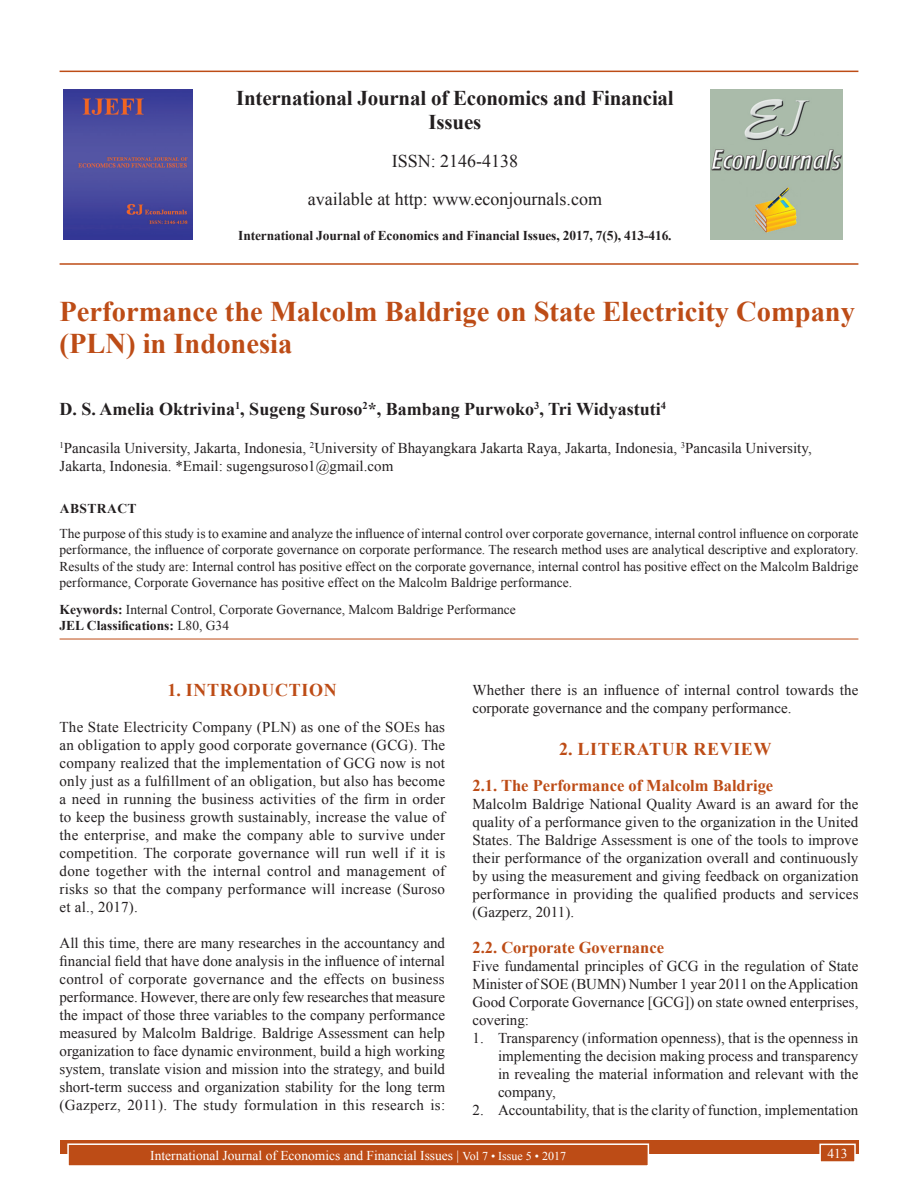
<style>
.page{position:relative;width:918px;height:1188px;background:#fff}
.page>*{position:absolute;margin:0;border:0;box-sizing:border-box;transform-origin:0 0}
.AT{font:700 28.5px/31.5px "Times New Roman";color:#bd4c16}
.Issue_details{font:700 21px/24px "Times New Roman";letter-spacing:-.01em;color:#231f20;text-align:center}
.AU{font:700 18px "Times New Roman";color:#231f20}
.Issue_details-2{font:18px "Times New Roman";color:#231f20}
.t1{font:700 18px "Times New Roman";letter-spacing:.035em;color:#bd4c16}
.t2{font:700 16.5px "Times New Roman";color:#bd4c16}
.TX{font:15px/18px "Times New Roman";letter-spacing:.01em;color:#231f20;text-align:justify}
.L{font:15px/18px "Times New Roman";color:#231f20;text-align:justify}
.TX_No_After_Space{font:15px/18px "Times New Roman";color:#231f20;text-align:justify}
.AFF{font:15px/18px "Times New Roman";color:#231f20}
.ABS{font:13.5px/16.5px "Times New Roman";color:#231f20;text-align:justify}
.KWD{font:13.5px/16.2px "Times New Roman";color:#231f20}
.Folio{font:13.5px "Times New Roman";color:#fff}
.Issue_details-3{font:700 13.5px "Times New Roman";letter-spacing:-.01em;color:#231f20}
.ABSH{font:700 13.5px "Times New Roman";letter-spacing:.035em;color:#231f20}
.s1{font-weight:700}
.s2{font-size:12px}
</style>
<div class="page">
<hr style="left:60px;top:71px;width:798px;height:1px;background:#bd4c16">
<hr style="left:60px;top:263px;width:798px;height:2px;background:#bd4c16">
<img style="left:64px;top:89px;width:129px;height:151px">
<img style="left:711px;top:89px;width:132px;height:150px">
<div style="left:60px;top:1140px;width:798px;height:13px;background:#bd4c16"></div>
<div style="left:68px;top:1144px;width:580px;height:22px;background:#bd4c16"></div>
<div style="left:67px;top:1143px;width:582px;height:24px;border:2px solid #fff"></div>
<div style="left:820px;top:1144px;width:35px;height:18px;background:#bd4c16"></div>
<div style="left:819px;top:1144px;width:37px;height:19px;border:2px solid #fff"></div>
<hr style="left:60px;top:639px;width:798px;height:1px;background:#bd4c16">
<p class="Issue_details" style="left:236px;top:85px;width:439px">International Journal of Economics and Financial<br>Issues</p>
<p class="Issue_details-2" style="left:392px;top:148px;width:128px">ISSN: 2146-4138</p>
<p class="Issue_details-2" style="left:308px;top:186px;width:296px">available at http: www.econjournals.com</p>
<p class="Issue_details-3" style="left:238px;top:226px;width:435px">International Journal of Economics and Financial Issues, 2017, 7(5), 413-416.</p>
<p class="AT" style="left:60px;top:295px;width:797px">Performance the Malcolm Baldrige on State Electricity Company (PLN) in Indonesia</p>
<p class="AU" style="left:60px;top:396px;width:608px">D. S. Amelia Oktrivina<sup>1</sup>, Sugeng Suroso<sup>2</sup>*, Bambang Purwoko<sup>3</sup>, Tri Widyastuti<sup>4</sup></p>
<p class="AFF" style="left:60px;top:438px;width:754px"><sup>1</sup>Pancasila University, Jakarta, Indonesia, <sup>2</sup>University of Bhayangkara Jakarta Raya, Jakarta, Indonesia, <sup>3</sup>Pancasila University,<br>Jakarta, Indonesia. *Email: sugengsuroso1@gmail.com</p>
<p class="ABSH" style="left:60px;top:498px;width:78px">ABSTRACT</p>
<p class="ABS" style="left:60px;top:525px;width:800px">The purpose of this study is to examine and analyze the influence of internal control over corporate governance, internal control influence on corporate performance, the influence of corporate governance on corporate performance. The research method uses are analytical descriptive and exploratory.<br>Results of the study are: Internal control has positive effect on the corporate governance, internal control has positive effect on the Malcolm Baldrige performance, Corporate Governance has positive effect on the Malcolm Baldrige performance.</p>
<p class="KWD" style="left:60px;top:601px;width:458px"><span class="s1">Keywords:</span> Internal Control, Corporate Governance, Malcom Baldrige Performance<br><span class="s1">JEL Classifications:</span> L80, G34</p>
<h1 class="t1" style="left:168px;top:677px;width:171px">1. INTRODUCTION</h1>
<p class="TX" style="left:60px;top:718px;width:387px">The State Electricity Company (PLN) as one of the SOEs has an obligation to apply good corporate governance (GCG). The company realized that the implementation of GCG now is not only just as a fulfillment of an obligation, but also has become a need in running the business activities of the firm in order to keep the business growth sustainably, increase the value of the enterprise, and make the company able to survive under competition. The corporate governance will run well if it is done together with the internal control and management of risks so that the company performance will increase (Suroso et al., 2017).</p>
<p class="TX" style="left:60px;top:934px;width:387px">All this time, there are many researches in the accountancy and financial field that have done analysis in the influence of internal control of corporate governance and the effects on business performance. However, there are only few researches that measure the impact of those three variables to the company performance measured by Malcolm Baldrige. Baldrige Assessment can help organization to face dynamic environment, build a high working system, translate vision and mission into the strategy, and build short-term success and organization stability for the long term (Gazperz, 2011). The study formulation in this research is:</p>
<p class="TX" style="left:472px;top:680px;width:388px">Whether there is an influence of internal control towards the corporate governance and the company performance.</p>
<h1 class="t1" style="left:559px;top:736px;width:214px">2. LITERATUR REVIEW</h1>
<h2 class="t2" style="left:472px;top:774px;width:302px">2.1. The Performance of Malcolm Baldrige</h2>
<p class="TX" style="left:472px;top:795px;width:388px">Malcolm Baldrige National Quality Award is an award for the quality of a performance given to the organization in the United States. The Baldrige Assessment is one of the tools to improve their performance of the organization overall and continuously by using the measurement and giving feedback on organization performance in providing the qualified products and services (Gazperz, 2011).</p>
<h2 class="t2" style="left:472px;top:936px;width:193px">2.2. Corporate Governance</h2>
<p class="TX_No_After_Space" style="left:472px;top:957px;width:387px">Five fundamental principles of GCG in the regulation of State Minister of SOE (BUMN) Number 1 year 2011 on the Application Good Corporate Governance [GCG]) on state owned enterprises, covering:</p>
<p class="L" style="left:498px;top:1029px;width:362px;text-indent:-26px">1. Transparency (information openness), that is the openness in implementing the decision making process and transparency in revealing the material information and relevant with the company,</p>
<p class="L" style="left:472px;top:1101px;width:387px">2. Accountability, that is the clarity of function, implementation</p>
<p class="Folio" style="left:150px;top:1146px;width:417px">International Journal of Economics and Financial Issues | <span class="s2">Vol 7 • Issue 5 • 2017</span></p>
<p class="Folio" style="left:827px;top:1144px;width:22px">413</p>
</div>
